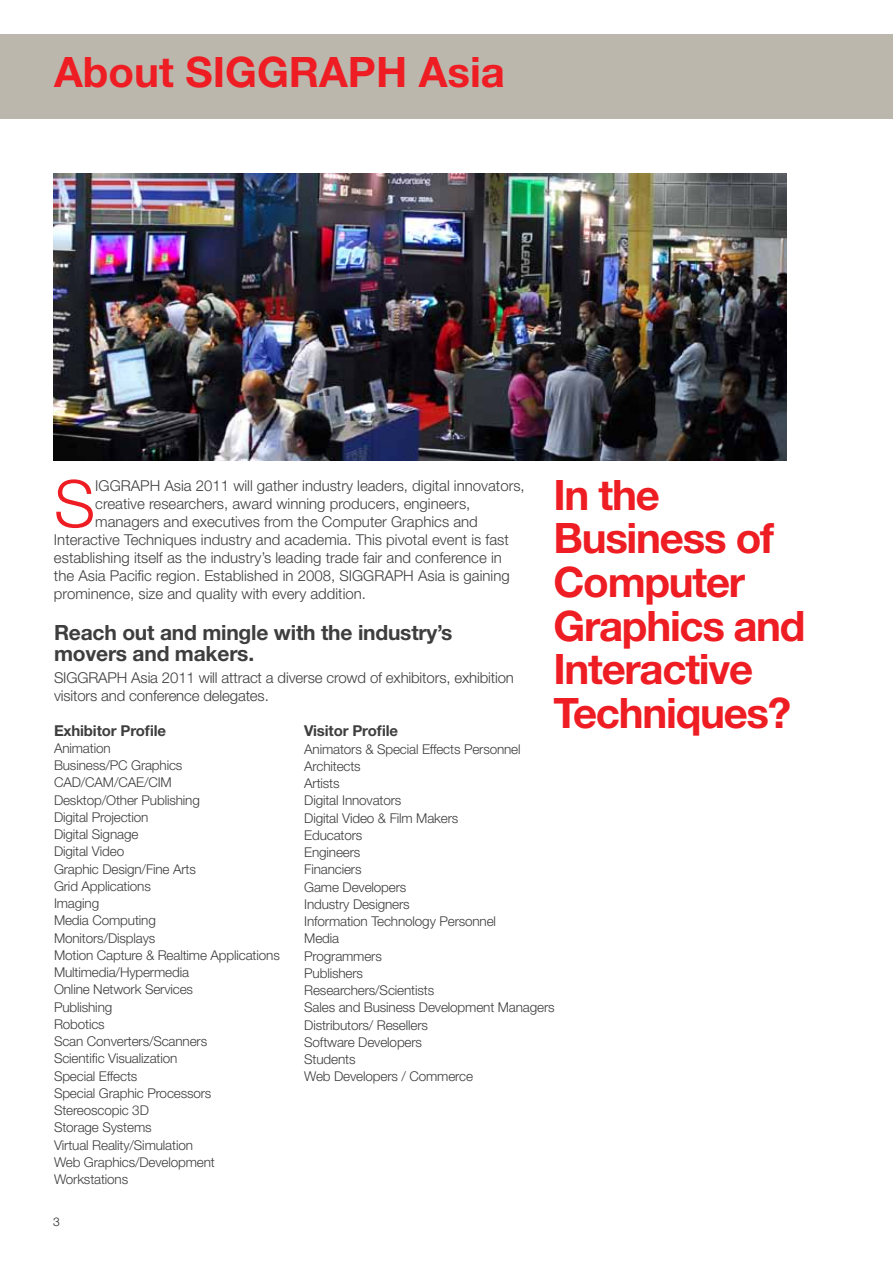
<style>
.page{position:relative;width:893px;height:1263px;background:#fff}
.page>*{position:absolute;margin:0;border:0;box-sizing:border-box;transform-origin:0 0}
.t1{font:300 65.4px "Helvetica Neue";color:#ee1d23}
.t2{font:700 42px/43.5px "Helvetica Neue";letter-spacing:-.03em;color:#ee1d23}
.t3{font:700 42px "Helvetica Neue";color:#ee1d23}
.t4{font:700 21px/21px "Helvetica Neue";letter-spacing:-.01em;color:#3e3e3f}
.t5{font:300 15px/18px "Helvetica Neue";color:#3e3e3f}
.t6{font:700 15px "Helvetica Neue";letter-spacing:-.01em;color:#3e3e3f}
.t7{font:300 13.5px/17.2px "Helvetica Neue";letter-spacing:-.01em;color:#3e3e3f}
.t8{font:300 12px "Helvetica Neue";color:#231f20}
</style>
<div class="page">
<div style="left:0;top:34px;width:893px;height:84px;background:#bcb7ad"></div>
<img style="left:53px;top:173px;width:734px;height:288px">
<h2 class="t3" style="left:54px;top:46px;width:453px">About SIGGRAPH Asia</h2>
<h1 class="t1" style="left:54px;top:464px;width:43px">S</h1>
<p class="t5" style="left:95px;top:476px;width:431px">IGGRAPH Asia 2011 will gather industry leaders, digital innovators,</p>
<h2 class="t2" style="left:553px;top:472px;width:254px">In the<br>Business of<br>Computer<br>Graphics and<br>Interactive</h2>
<p class="t5" style="left:95px;top:494px;width:377px">creative researchers, award winning producers, engineers,</p>
<p class="t5" style="left:95px;top:512px;width:384px">managers and executives from the Computer Graphics and</p>
<p class="t5" style="left:54px;top:530px;width:456px">Interactive Techniques industry and academia. This pivotal event is fast</p>
<p class="t5" style="left:54px;top:548px;width:449px">establishing itself as the industry’s leading trade fair and conference in</p>
<p class="t5" style="left:54px;top:566px;width:457px">the Asia Pacific region. Established in 2008, SIGGRAPH Asia is gaining</p>
<p class="t5" style="left:54px;top:584px;width:314px">prominence, size and quality with every addition.</p>
<h3 class="t4" style="left:54px;top:622px;width:400px">Reach out and mingle with the industry’s movers and makers.</h3>
<p class="t5" style="left:54px;top:669px;width:461px">SIGGRAPH Asia 2011 will attract a diverse crowd of exhibitors, exhibition visitors and conference delegates.</p>
<p class="t6" style="left:54px;top:721px;width:114px">Exhibitor Profile</p>
<p class="t7" style="left:54px;top:739px;width:227px">Animation<br>Business/PC Graphics<br>CAD/CAM/CAE/CIM<br>Desktop/Other Publishing<br>Digital Projection<br>Digital Signage<br>Digital Video<br>Graphic Design/Fine Arts<br>Grid Applications<br>Imaging<br>Media Computing<br>Monitors/Displays<br>Motion Capture &amp; Realtime Applications<br>Multimedia/Hypermedia<br>Online Network Services<br>Publishing<br>Robotics<br>Scan Converters/Scanners<br>Scientific Visualization<br>Special Effects<br>Special Graphic Processors<br>Stereoscopic 3D<br>Storage Systems<br>Virtual Reality/Simulation<br>Web Graphics/Development<br>Workstations</p>
<h2 class="t2" style="left:553px;top:690px;width:239px">Techniques?</h2>
<p class="t7" style="left:304px;top:740px;width:252px">Animators &amp; Special Effects Personnel<br>Architects<br>Artists<br>Digital Innovators<br>Digital Video &amp; Film Makers<br>Educators<br>Engineers<br>Financiers<br>Game Developers<br>Industry Designers<br>Information Technology Personnel<br>Media<br>Programmers<br>Publishers<br>Researchers/Scientists<br>Sales and Business Development Managers<br>Distributors/ Resellers<br>Software Developers<br>Students<br>Web Developers / Commerce</p>
<p class="t6" style="left:304px;top:722px;width:95px">Visitor Profile</p>
<p class="t8" style="left:53px;top:1214px;width:8px">3</p>
</div>
